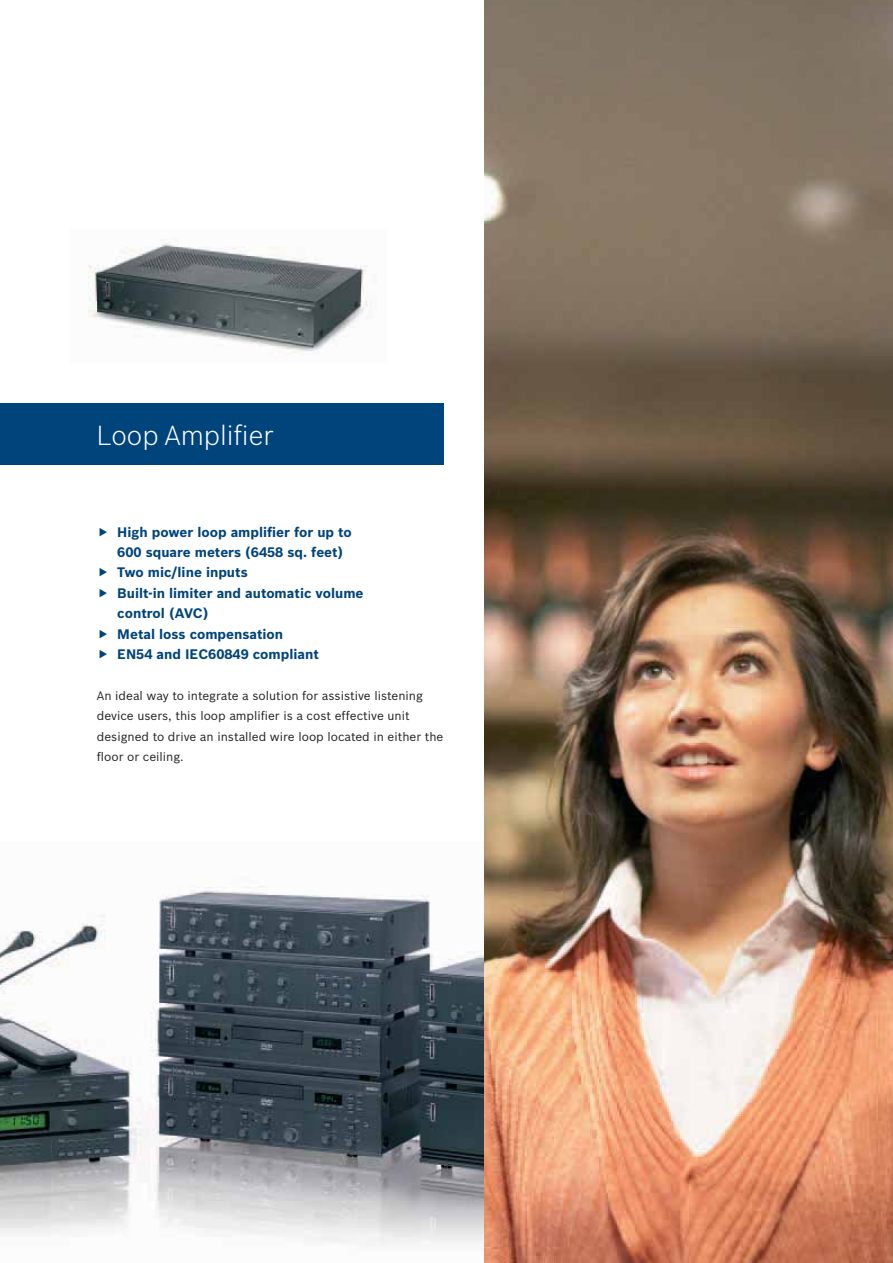
<style>
.page{position:relative;width:893px;height:1263px;background:#fff}
.page>*{position:absolute;margin:0;border:0;box-sizing:border-box;transform-origin:0 0}
.t1{font:300 27px "Bosch Sans";color:#fff}
.t2{font:700 13.5px/20.4px "Bosch Sans";color:#00447c}
.t3{font:12px/20.4px "Bosch Sans";color:#231f20}
</style>
<div class="page">
<img style="left:0;top:841px;width:485px;height:422px">
<img style="left:485px;top:0;width:408px;height:1263px">
<img style="left:88px;top:243px;width:280px;height:112px">
<div style="left:0;top:404px;width:444px;height:61px;background:#00447c"></div>
<h1 class="t1" style="left:97px;top:424px;width:178px">Loop Amplifier</h1>
<p class="t2" style="left:117px;top:523px;width:248px">High power loop amplifier for up to<br>600 square meters (6458 sq. feet)<br>Two mic/line inputs<br>Built-in limiter and automatic volume control (AVC)<br>Metal loss compensation<br>EN54 and IEC60849 compliant</p>
<p class="t3" style="left:97px;top:686px;width:348px">An ideal way to integrate a solution for assistive listening device users, this loop amplifier is a cost effective unit designed to drive an installed wire loop located in either the floor or ceiling.</p>
</div>
